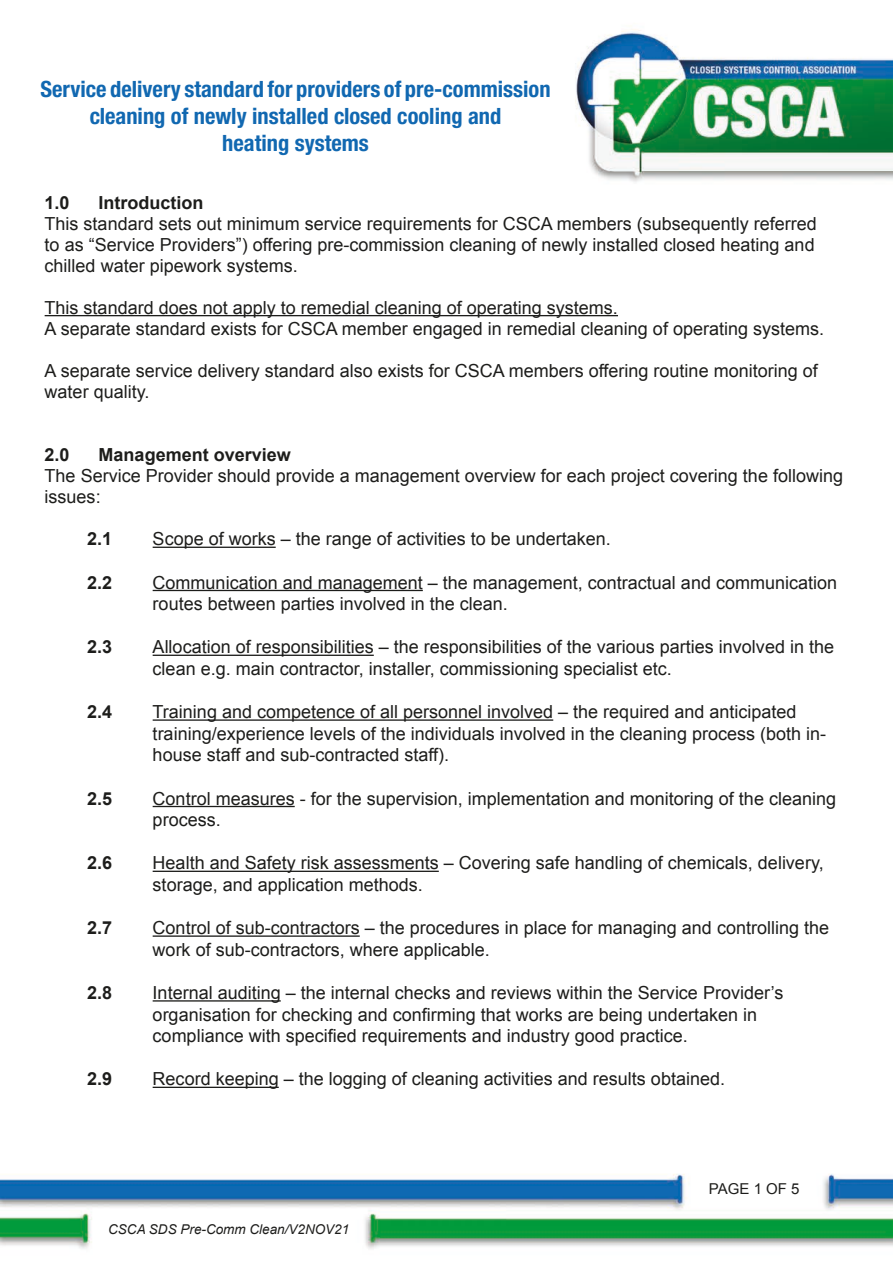
<style>
.page{position:relative;width:893px;height:1263px;background:#fff}
.page>*{position:absolute;margin:0;border:0;box-sizing:border-box;transform-origin:0 0}
.t1{font:700 condensed 22.5px/27px "Helvetica Neue";color:#1168b1;text-align:center}
.t2{font:18px/21.6px "Arial";color:#1d1d1b}
.t3{font:700 18px "Arial";color:#1d1d1b}
.t4{font:15px "Arial";color:#1d1d1b}
.t5{font:italic 13.5px "Arial";color:#1d1d1b}
</style>
<div class="page">
<img style="left:0;top:29px;width:893px;height:1220px">
<hr style="left:45px;top:315px;width:573px;height:1px;background:#1d1d1b">
<hr style="left:153px;top:547px;width:123px;height:1px;background:#1d1d1b">
<hr style="left:153px;top:590px;width:270px;height:1px;background:#1d1d1b">
<hr style="left:153px;top:655px;width:221px;height:1px;background:#1d1d1b">
<hr style="left:153px;top:719px;width:400px;height:2px;background:#1d1d1b">
<hr style="left:153px;top:806px;width:142px;height:1px;background:#1d1d1b">
<hr style="left:153px;top:871px;width:286px;height:1px;background:#1d1d1b">
<hr style="left:153px;top:935px;width:207px;height:2px;background:#1d1d1b">
<hr style="left:153px;top:1000px;width:128px;height:1px;background:#1d1d1b">
<hr style="left:153px;top:1087px;width:126px;height:1px;background:#1d1d1b">
<p class="t1" style="left:40px;top:75px;width:512px">Service delivery standard for providers of pre-commission cleaning of newly installed closed cooling and</p>
<p class="t1" style="left:222px;top:129px;width:148px">heating systems</p>
<p class="t3" style="left:45px;top:191px;width:27px">1.0</p>
<p class="t3" style="left:99px;top:191px;width:106px">Introduction</p>
<p class="t2" style="left:45px;top:213px;width:774px;line-height:21px">This standard sets out minimum service requirements for CSCA members (subsequently referred to as “Service Providers”) offering pre-commission cleaning of newly installed closed heating and chilled water pipework systems.</p>
<p class="t2" style="left:45px;top:297px;width:575px">This standard does not apply to remedial cleaning of operating systems.</p>
<p class="t2" style="left:45px;top:318px;width:781px">A separate standard exists for CSCA member engaged in remedial cleaning of operating systems.</p>
<p class="t2" style="left:45px;top:360px;width:775px;line-height:21px">A separate service delivery standard also exists for CSCA members offering routine monitoring of water quality.</p>
<p class="t3" style="left:45px;top:443px;width:27px">2.0</p>
<p class="t3" style="left:99px;top:443px;width:194px">Management overview</p>
<p class="t2" style="left:45px;top:465px;width:800px;line-height:21px">The Service Provider should provide a management overview for each project covering the following issues:</p>
<p class="t3" style="left:87px;top:527px;width:27px">2.1</p>
<p class="t2" style="left:153px;top:528px;width:460px">Scope of works – the range of activities to be undertaken.</p>
<p class="t3" style="left:87px;top:570px;width:27px">2.2</p>
<p class="t2" style="left:153px;top:572px;width:686px">Communication and management – the management, contractual and communication routes between parties involved in the clean.</p>
<p class="t3" style="left:87px;top:635px;width:27px">2.3</p>
<p class="t2" style="left:153px;top:636px;width:683px">Allocation of responsibilities – the responsibilities of the various parties involved in the clean e.g. main contractor, installer, commissioning specialist etc.</p>
<p class="t3" style="left:87px;top:700px;width:27px">2.4</p>
<p class="t2" style="left:153px;top:701px;width:675px">Training and competence of all personnel involved – the required and anticipated training/experience levels of the individuals involved in the cleaning process (both in&shy;house staff and sub-contracted staff).</p>
<p class="t3" style="left:87px;top:786px;width:27px">2.5</p>
<p class="t2" style="left:153px;top:788px;width:685px">Control measures - for the supervision, implementation and monitoring of the cleaning process.</p>
<p class="t3" style="left:87px;top:851px;width:27px">2.6</p>
<p class="t2" style="left:153px;top:852px;width:672px">Health and Safety risk assessments – Covering safe handling of chemicals, delivery, storage, and application methods.</p>
<p class="t3" style="left:87px;top:916px;width:27px">2.7</p>
<p class="t2" style="left:153px;top:917px;width:678px">Control of sub-contractors – the procedures in place for managing and controlling the work of sub-contractors, where applicable.</p>
<p class="t3" style="left:87px;top:981px;width:27px">2.8</p>
<p class="t2" style="left:153px;top:982px;width:632px">Internal auditing – the internal checks and reviews within the Service Provider’s organisation for checking and confirming that works are being undertaken in compliance with specified requirements and industry good practice.</p>
<p class="t3" style="left:87px;top:1067px;width:27px">2.9</p>
<p class="t2" style="left:153px;top:1068px;width:574px">Record keeping – the logging of cleaning activities and results obtained.</p>
<p class="t5" style="left:108px;top:1221px;width:243px">CSCA SDS Pre-Comm Clean/V2NOV21</p>
<p class="t4" style="left:709px;top:1179px;width:92px">PAGE 1 OF 5</p>
</div>
